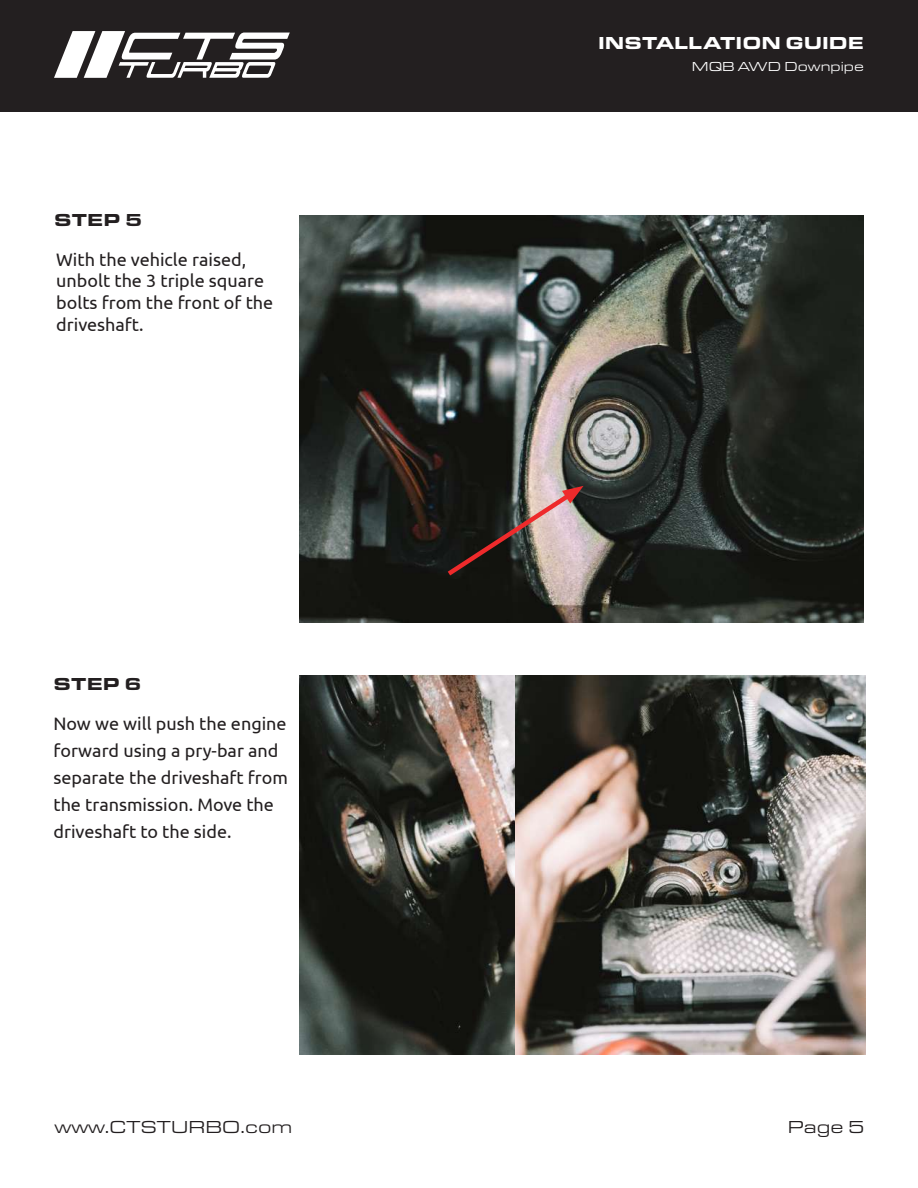
<style>
.page{position:relative;width:918px;height:1188px;background:#fff}
.page>*{position:absolute;margin:0;border:0;box-sizing:border-box;transform-origin:0 0}
.t1{font:18px/27px "Ubuntu";color:#231f20}
.t2{font:18px "Eurostile Ext";color:#231f20}
.t3{font:900 18px "Eurostile Ext";color:#fff}
.t4{font:900 18px "Eurostile Ext";letter-spacing:.01em;color:#231f20}
.t5{font:13.5px "Eurostile Ext";color:#fff}
</style>
<div class="page">
<div style="left:1px;top:0;width:917px;height:112px;background:#231f20"></div>
<svg style="left:54px;top:31px;width:236px;height:47px"></svg>
<img style="left:299px;top:216px;width:564px;height:406px">
<svg style="left:443px;top:486px;width:141px;height:94px;background:#655552"></svg>
<img style="left:514px;top:675px;width:351px;height:380px">
<img style="left:299px;top:675px;width:215px;height:380px">
<p class="t3" style="left:598px;top:29px;width:267px">INSTALLATION GUIDE</p>
<p class="t4" style="left:54px;top:206px;width:90px">STEP 5</p>
<p class="t1" style="left:56px;top:248px;width:219px;line-height:21.6px">With the vehicle raised, unbolt the 3 triple square bolts from the front of the driveshaft.</p>
<p class="t4" style="left:53px;top:670px;width:90px">STEP 6</p>
<p class="t1" style="left:53px;top:710px;width:236px">Now we will push the engine forward using a pry-bar and separate the driveshaft from the transmission. Move the driveshaft to the side.</p>
<p class="t5" style="left:692px;top:58px;width:174px">MQB AWD Downpipe</p>
<p class="t2" style="left:54px;top:1115px;width:240px">www.CTSTURBO.com</p>
<p class="t2" style="left:788px;top:1115px;width:78px">Page 5</p>
</div>
